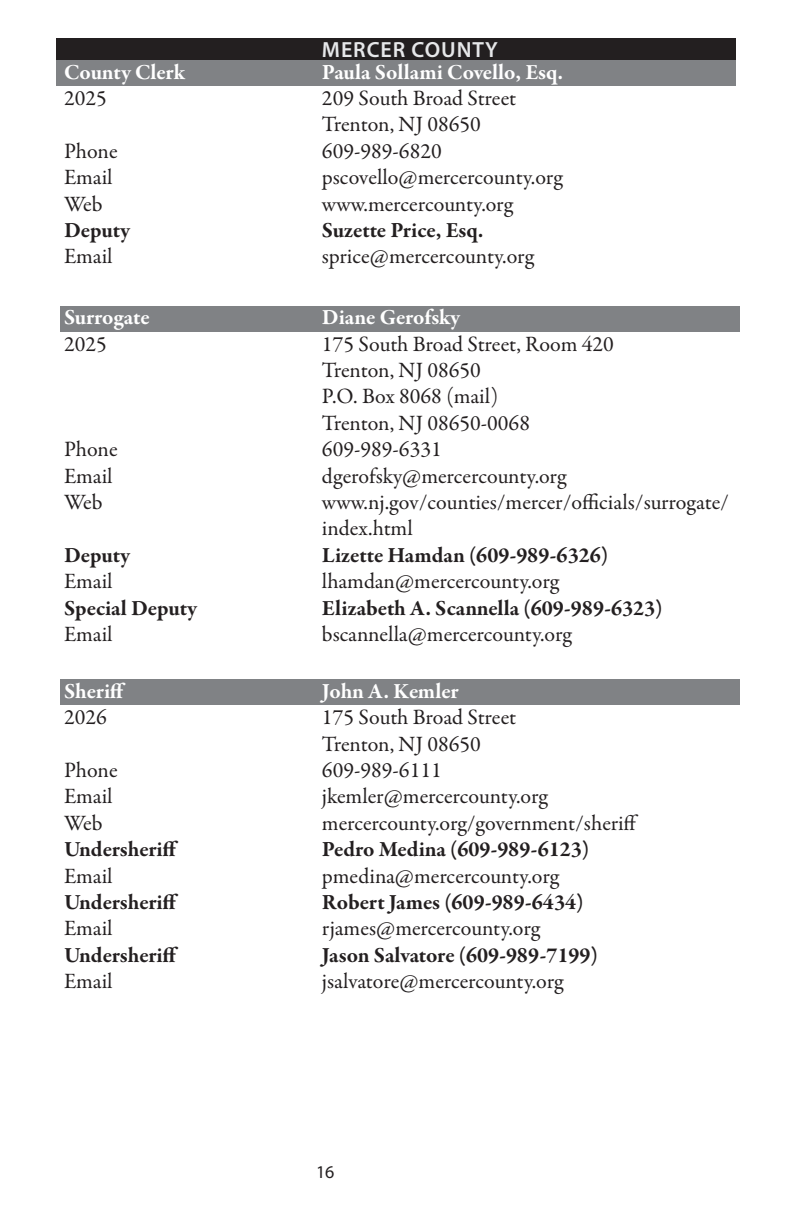
<style>
.page{position:relative;width:792px;height:1224px;background:#fff}
.page>*{position:absolute;margin:0;border:0;box-sizing:border-box;transform-origin:0 0}
.t1{font:22px/26.4px "Garamond Premr Pro";color:#231f20}
.t2{font:700 22px "Garamond Premr Pro";color:#231f20}
.t3{font:700 22px "Garamond Premr Pro";color:#fff}
.t4{font:600 22px "Myriad Pro";letter-spacing:.04em;color:#e6e7e9}
.t5{font:18px "Myriad Pro";color:#231f20}
</style>
<div class="page">
<div style="left:56px;top:38px;width:680px;height:24px;background:#231f20"></div>
<div style="left:56px;top:60px;width:680px;height:26px;background:#808285"></div>
<div style="left:60px;top:306px;width:680px;height:26px;background:#808285"></div>
<div style="left:60px;top:679px;width:680px;height:26px;background:#808285"></div>
<p class="t4" style="left:322px;top:37px;width:177px">MERCER COUNTY</p>
<p class="t3" style="left:64px;top:58px;width:123px">County Clerk</p>
<p class="t3" style="left:322px;top:58px;width:243px">Paula Sollami Covello, Esq.</p>
<p class="t1" style="left:64px;top:85px;width:44px">2025</p>
<p class="t1" style="left:322px;top:85px;width:196px">209 South Broad Street<br>Trenton, NJ 08650</p>
<p class="t1" style="left:64px;top:138px;width:55px">Phone</p>
<p class="t1" style="left:322px;top:138px;width:121px">609-989-6820</p>
<p class="t1" style="left:64px;top:165px;width:50px">Email</p>
<p class="t1" style="left:322px;top:165px;width:242px">pscovello@mercercounty.org</p>
<p class="t1" style="left:64px;top:191px;width:40px">Web</p>
<p class="t1" style="left:322px;top:191px;width:192px">www.mercercounty.org</p>
<p class="t2" style="left:64px;top:216px;width:68px">Deputy</p>
<p class="t2" style="left:322px;top:216px;width:163px">Suzette Price, Esq.</p>
<p class="t1" style="left:64px;top:244px;width:50px">Email</p>
<p class="t1" style="left:322px;top:244px;width:213px">sprice@mercercounty.org</p>
<p class="t3" style="left:64px;top:304px;width:87px">Surrogate</p>
<p class="t3" style="left:322px;top:304px;width:140px">Diane Gerofsky</p>
<p class="t1" style="left:64px;top:331px;width:44px">2025</p>
<p class="t1" style="left:322px;top:331px;width:293px">175 South Broad Street, Room 420<br>Trenton, NJ 08650<br>P.O. Box 8068 (mail)<br>Trenton, NJ 08650-0068</p>
<p class="t1" style="left:64px;top:437px;width:55px">Phone</p>
<p class="t1" style="left:322px;top:437px;width:121px">609-989-6331</p>
<p class="t1" style="left:64px;top:463px;width:50px">Email</p>
<p class="t1" style="left:322px;top:463px;width:246px">dgerofsky@mercercounty.org</p>
<p class="t1" style="left:64px;top:489px;width:40px">Web</p>
<p class="t1" style="left:322px;top:489px;width:409px">www.nj.gov/counties/mercer/officials/surrogate/ index.html</p>
<p class="t2" style="left:64px;top:541px;width:68px">Deputy</p>
<p class="t2" style="left:322px;top:541px;width:288px">Lizette Hamdan (609-989-6326)</p>
<p class="t1" style="left:64px;top:569px;width:50px">Email</p>
<p class="t1" style="left:322px;top:569px;width:239px">lhamdan@mercercounty.org</p>
<p class="t2" style="left:64px;top:594px;width:135px">Special Deputy</p>
<p class="t2" style="left:322px;top:594px;width:342px">Elizabeth A. Scannella (609-989-6323)</p>
<p class="t1" style="left:64px;top:621px;width:50px">Email</p>
<p class="t1" style="left:322px;top:621px;width:251px">bscannella@mercercounty.org</p>
<p class="t3" style="left:64px;top:677px;width:63px">Sheriff</p>
<p class="t3" style="left:322px;top:677px;width:138px">John A. Kemler</p>
<p class="t1" style="left:64px;top:705px;width:44px">2026</p>
<p class="t1" style="left:322px;top:705px;width:196px">175 South Broad Street<br>Trenton, NJ 08650</p>
<p class="t1" style="left:64px;top:757px;width:55px">Phone</p>
<p class="t1" style="left:322px;top:757px;width:121px">609-989-6111</p>
<p class="t1" style="left:64px;top:784px;width:50px">Email</p>
<p class="t1" style="left:322px;top:784px;width:227px">jkemler@mercercounty.org</p>
<p class="t1" style="left:64px;top:810px;width:40px">Web</p>
<p class="t1" style="left:322px;top:810px;width:318px">mercercounty.org/government/sheriff</p>
<p class="t2" style="left:64px;top:836px;width:116px">Undersheriff</p>
<p class="t2" style="left:322px;top:836px;width:269px">Pedro Medina (609-989-6123)</p>
<p class="t1" style="left:64px;top:863px;width:50px">Email</p>
<p class="t1" style="left:322px;top:863px;width:238px">pmedina@mercercounty.org</p>
<p class="t2" style="left:64px;top:888px;width:116px">Undersheriff</p>
<p class="t2" style="left:322px;top:888px;width:263px">Robert James (609-989-6434)</p>
<p class="t1" style="left:64px;top:916px;width:50px">Email</p>
<p class="t1" style="left:322px;top:916px;width:220px">rjames@mercercounty.org</p>
<p class="t2" style="left:64px;top:941px;width:116px">Undersheriff</p>
<p class="t2" style="left:322px;top:941px;width:277px">Jason Salvatore (609-989-7199)</p>
<p class="t1" style="left:64px;top:969px;width:50px">Email</p>
<p class="t1" style="left:322px;top:969px;width:243px">jsalvatore@mercercounty.org</p>
<p class="t5" style="left:316px;top:1162px;width:20px">16</p>
</div>
